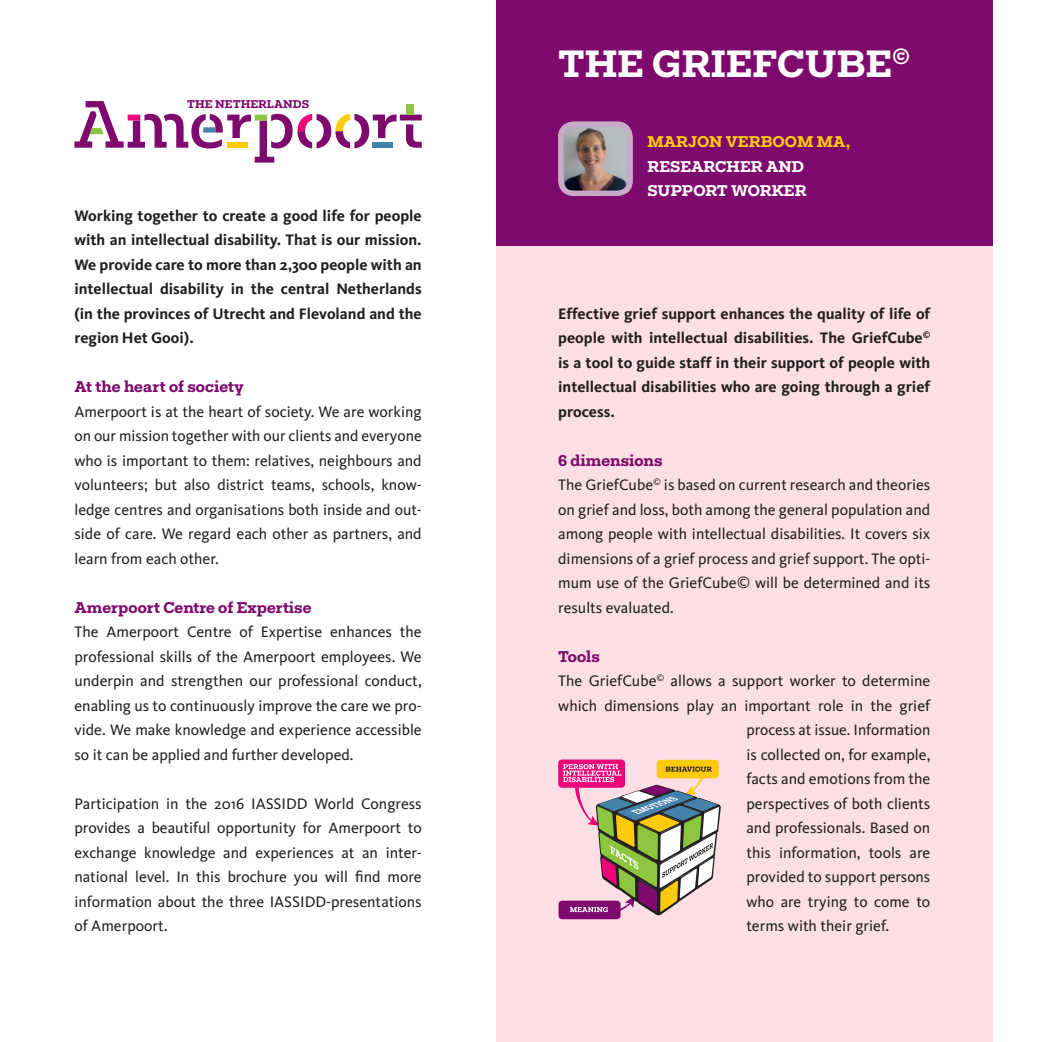
<style>
.page{position:relative;width:1042px;height:1042px;background:#fff}
.page>*{position:absolute;margin:0;border:0;box-sizing:border-box;transform-origin:0 0}
.t1{font:700 38.5px "Fakt Slab Pro";color:#fff}
.t2{font:15.75px/24.5px "Kievit";color:#231f20;text-align:justify}
.t3{font:700 15.75px/24.5px "Kievit";color:#231f20;text-align:justify}
.t4{font:700 15.75px "Fakt Slab Pro";letter-spacing:-.005em;color:#7e0a6d}
.t5{font:700 15.75px/24.5px "Fakt Slab Pro";color:#fff}
.t6{font:700 15.75px "Fakt Slab Pro";color:#feca0a}
.t7{font:700 11.38px "Fakt Slab Pro";color:#7e0a6d}
</style>
<div class="page">
<div style="left:496px;top:245px;width:496px;height:797px;background:#fbdfe4"></div>
<div style="left:496px;top:0;width:496px;height:245px;background:#7e0a6d"></div>
<img style="left:564px;top:122px;width:68px;height:68px">
<div style="left:558px;top:122px;width:74px;height:74px;border:5px solid #c9aac8;border-radius:13px"></div>
<div style="left:657px;top:760px;width:62px;height:18px;background:#feca0a;border-radius:4px"></div>
<div style="left:558px;top:900px;width:62px;height:19px;background:#7e0a6d;border-radius:4px"></div>
<div style="left:558px;top:759px;width:67px;height:29px;background:#ed0277;border-radius:4px"></div>
<svg style="left:563px;top:764px;width:157px;height:153px"></svg>
<svg style="left:74px;top:101px;width:348px;height:62px"></svg>
<p class="t7" style="left:187px;top:96px;width:123px">THE NETHERLANDS</p>
<p class="t3" style="left:74px;top:203px;width:349px">Working together to create a good life for people with an intellectual disability. That is our mission.<br>We provide care to more than 2,300 people with an intellectual disability in the central Netherlands (in the provinces of Utrecht and Flevoland and the region Het Gooi).</p>
<p class="t4" style="left:74px;top:376px;width:171px">At the heart of society</p>
<p class="t2" style="left:74px;top:399px;width:349px">Amerpoort is at the heart of society. We are working on our mission together with our clients and everyone who is important to them: relatives, neighbours and volunteers; but also district teams, schools, know&shy;ledge centres and organisations both inside and out&shy;side of care. We regard each other as partners, and learn from each other.</p>
<p class="t4" style="left:74px;top:597px;width:239px">Amerpoort Centre of Expertise</p>
<p class="t2" style="left:74px;top:620px;width:349px">The Amerpoort Centre of Expertise enhances the professional skills of the Amerpoort employees. We underpin and strengthen our professional conduct, enabling us to continuously improve the care we pro&shy;vide. We make knowledge and experience accessible so it can be applied and further developed.</p>
<p class="t2" style="left:74px;top:791px;width:349px">Participation in the 2016 IASSIDD World Congress provides a beautiful opportunity for Amerpoort to exchange knowledge and experiences at an inter&shy;national level. In this brochure you will find more information about the three IASSIDD-presentations of Amerpoort.</p>
<h1 class="t1" style="left:558px;top:38px;width:353px">THE GRIEFCUBE<sup>©</sup></h1>
<p class="t6" style="left:647px;top:131px;width:204px">MARJON VERBOOM MA,</p>
<p class="t5" style="left:647px;top:154px;width:161px">RESEARCHER AND<br>SUPPORT WORKER</p>
<p class="t3" style="left:558px;top:301px;width:374px">Effective grief support enhances the quality of life of people with intellectual disabilities. The GriefCube<sup>© </sup>is a tool to guide staff in their support of people with intellectual disabilities who are going through a grief process.</p>
<p class="t4" style="left:558px;top:450px;width:106px">6 dimensions</p>
<p class="t2" style="left:558px;top:473px;width:374px">The GriefCube<sup>©</sup> is based on current research and theories on grief and loss, both among the general population and among people with intellectual disabilities. It covers six dimensions of a grief process and grief support. The opti&shy;mum use of the GriefCube© will be determined and its results evaluated.</p>
<p class="t4" style="left:558px;top:646px;width:43px">Tools</p>
<p class="t2" style="left:558px;top:669px;width:374px">The GriefCube<sup>©</sup> allows a support worker to determine</p>
<p class="t2" style="left:558px;top:693px;width:374px">which dimensions play an important role in the grief</p>
<p class="t2" style="left:746px;top:718px;width:185px">process at issue. Information</p>
<p class="t2" style="left:746px;top:742px;width:185px">is collected on, for example,</p>
<p class="t2" style="left:746px;top:767px;width:185px">facts and emotions from the</p>
<p class="t2" style="left:746px;top:791px;width:185px">perspectives of both clients</p>
<p class="t2" style="left:746px;top:816px;width:185px">and professionals. Based on</p>
<p class="t2" style="left:746px;top:840px;width:185px">this information, tools are</p>
<p class="t2" style="left:746px;top:865px;width:185px">provided to support persons</p>
<p class="t2" style="left:746px;top:889px;width:185px">who are trying to come to</p>
<p class="t2" style="left:746px;top:914px;width:144px">terms with their grief.</p>
</div>
